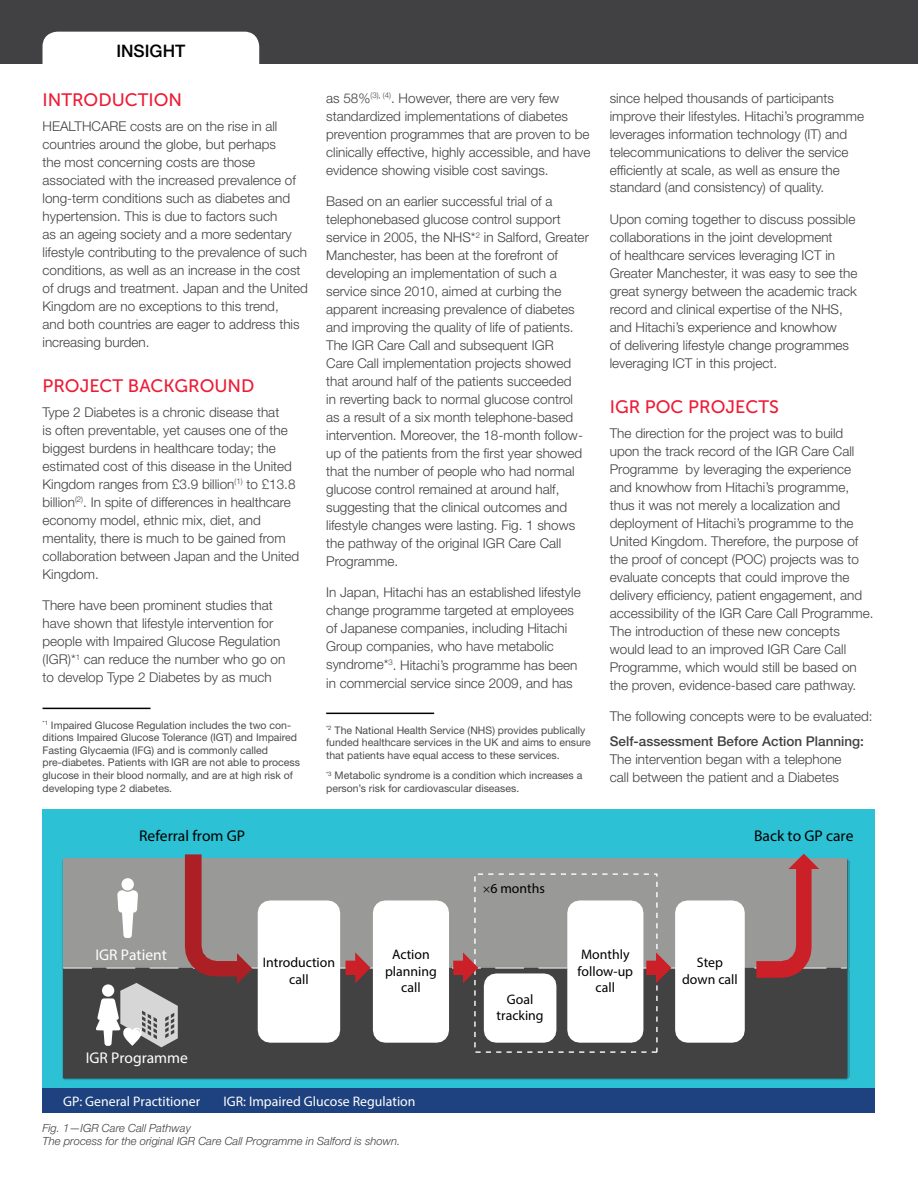
<style>
.page{position:relative;width:918px;height:1188px;background:#fff}
.page>*{position:absolute;margin:0;border:0;box-sizing:border-box;transform-origin:0 0}
.t1{font:18px "Museo Sans 500";color:#ed1b35}
.t2{font:500 17.25px "Helvetica Neue LT Std";color:#000}
.t3{font:15.6px "Myriad Pro";color:#000}
.t4{font:15.6px "Myriad Pro";color:#fff}
.t5{font:13.8px/16.6px "Myriad Pro";color:#000;text-align:center}
.t6{font:13.8px "Myriad Pro";color:#fff}
.t7{font:300 13.5px/18px "Helvetica Neue LT Std";color:#414042}
.t8{font:500 13.5px "Helvetica Neue LT Std";color:#414042}
.t9{font:italic 300 11.25px/13.5px "Helvetica Neue LT Std";color:#414042}
.t10{font:10.5px/12.6px "Helvetica Neue LT Std";color:#4c4c4d}
</style>
<div class="page">
<div style="left:0;top:0;width:918px;height:64px;background:#414042"></div>
<div style="left:43px;top:32px;width:216px;height:32px;background:#fff"></div>
<hr style="left:43px;top:708px;width:108px;height:1px;background:#000">
<hr style="left:326px;top:713px;width:108px;height:1px;background:#000">
<div style="left:43px;top:809px;width:832px;height:279px;background:#2cc1d5"></div>
<img style="left:62px;top:967px;width:788px;height:113px">
<div style="left:63px;top:968px;width:784px;height:109px;background:#424242"></div>
<div style="left:43px;top:1088px;width:832px;height:25px;background:#1e427f"></div>
<svg style="left:63px;top:854px;width:784px;height:193px"></svg>
<p class="t2" style="left:116px;top:40px;width:70px">INSIGHT</p>
<h1 class="t1" style="left:43px;top:90px;width:141px">INTRODUCTION</h1>
<p class="t7" style="left:43px;top:117px;width:267px">HEALTHCARE costs are on the rise in all countries around the globe, but perhaps<br>the most concerning costs are those associated with the increased prevalence of long-term conditions such as diabetes and hypertension. This is due to factors such<br>as an ageing society and a more sedentary lifestyle contributing to the prevalence of such conditions, as well as an increase in the cost of drugs and treatment. Japan and the United Kingdom are no exceptions to this trend,<br>and both countries are eager to address this increasing burden.</p>
<h1 class="t1" style="left:43px;top:376px;width:214px">PROJECT BACKGROUND</h1>
<p class="t7" style="left:43px;top:403px;width:258px">Type 2 Diabetes is a chronic disease that<br>is often preventable, yet causes one of the biggest burdens in healthcare today; the estimated cost of this disease in the United Kingdom ranges from £3.9 billion<sup>(1)</sup> to £13.8 billion<sup>(2)</sup>. In spite of differences in healthcare economy model, ethnic mix, diet, and mentality, there is much to be gained from collaboration between Japan and the United Kingdom.</p>
<p class="t7" style="left:43px;top:596px;width:244px">There have been prominent studies that have shown that lifestyle intervention for people with Impaired Glucose Regulation (IGR)*<sup>1</sup> can reduce the number who go on to develop Type 2 Diabetes by as much</p>
<p class="t10" style="left:43px;top:718px;width:259px"><sup>*1</sup> Impaired Glucose Regulation includes the two con&shy;ditions Impaired Glucose Tolerance (IGT) and Impaired Fasting Glycaemia (IFG) and is commonly called pre-diabetes. Patients with IGR are not able to process glucose in their blood normally, and are at high risk of developing type 2 diabetes.</p>
<p class="t7" style="left:326px;top:88px;width:266px">as 58%<sup>(3),</sup> <sup>(4)</sup>. However, there are very few standardized implementations of diabetes prevention programmes that are proven to be clinically effective, highly accessible, and have evidence showing visible cost savings.</p>
<p class="t7" style="left:326px;top:192px;width:264px">Based on an earlier successful trial of a telephonebased glucose control support service in 2005, the NHS*<sup>2</sup> in Salford, Greater Manchester, has been at the forefront of developing an implementation of such a service since 2010, aimed at curbing the apparent increasing prevalence of diabetes and improving the quality of life of patients.<br>The IGR Care Call and subsequent IGR<br>Care Call implementation projects showed that around half of the patients succeeded<br>in reverting back to normal glucose control as a result of a six month telephone-based intervention. Moreover, the 18-month follow&shy;up of the patients from the first year showed that the number of people who had normal glucose control remained at around half, suggesting that the clinical outcomes and lifestyle changes were lasting. Fig. 1 shows the pathway of the original IGR Care Call Programme.</p>
<p class="t7" style="left:326px;top:583px;width:256px">In Japan, Hitachi has an established lifestyle change programme targeted at employees of Japanese companies, including Hitachi Group companies, who have metabolic syndrome*<sup>3</sup>. Hitachi’s programme has been in commercial service since 2009, and has</p>
<p class="t10" style="left:326px;top:723px;width:266px"><sup>*2</sup> The National Health Service (NHS) provides publically funded healthcare services in the UK and aims to ensure that patients have equal access to these services.</p>
<p class="t10" style="left:326px;top:769px;width:258px"><sup>*3</sup> Metabolic syndrome is a condition which increases a person’s risk for cardiovascular diseases.</p>
<p class="t7" style="left:610px;top:88px;width:256px">since helped thousands of participants improve their lifestyles. Hitachi’s programme leverages information technology (IT) and telecommunications to deliver the service efficiently at scale, as well as ensure the standard (and consistency) of quality.</p>
<p class="t7" style="left:610px;top:210px;width:249px">Upon coming together to discuss possible collaborations in the joint development<br>of healthcare services leveraging ICT in Greater Manchester, it was easy to see the great synergy between the academic track record and clinical expertise of the NHS, and Hitachi’s experience and knowhow<br>of delivering lifestyle change programmes leveraging ICT in this project.</p>
<h1 class="t1" style="left:610px;top:397px;width:171px">IGR POC PROJECTS</h1>
<p class="t7" style="left:610px;top:424px;width:265px">The direction for the project was to build upon the track record of the IGR Care Call Programme by leveraging the experience and knowhow from Hitachi’s programme, thus it was not merely a localization and deployment of Hitachi’s programme to the United Kingdom. Therefore, the purpose of the proof of concept (POC) projects was to evaluate concepts that could improve the delivery efficiency, patient engagement, and accessibility of the IGR Care Call Programme.<br>The introduction of these new concepts would lead to an improved IGR Care Call Programme, which would still be based on the proven, evidence-based care pathway.</p>
<p class="t7" style="left:610px;top:707px;width:264px">The following concepts were to be evaluated:</p>
<p class="t8" style="left:610px;top:733px;width:256px">Self-assessment Before Action Planning:</p>
<p class="t7" style="left:610px;top:750px;width:233px">The intervention began with a telephone call between the patient and a Diabetes</p>
<p class="t3" style="left:139px;top:826px;width:107px">Referral from GP</p>
<p class="t3" style="left:754px;top:826px;width:101px">Back to GP care</p>
<p class="t4" style="left:95px;top:945px;width:73px">IGR Patient</p>
<p class="t4" style="left:86px;top:1048px;width:104px">IGR Programme</p>
<p class="t5" style="left:490px;top:880px;width:56px">6 months</p>
<p class="t5" style="left:385px;top:946px;width:53px">Action planning call</p>
<p class="t5" style="left:578px;top:946px;width:57px">Monthly follow-up call</p>
<p class="t5" style="left:497px;top:991px;width:49px">Goal tracking</p>
<p class="t5" style="left:263px;top:954px;width:74px">Introduction call</p>
<p class="t5" style="left:682px;top:954px;width:57px">Step down call</p>
<p class="t6" style="left:63px;top:1092px;width:138px">GP: General Practitioner</p>
<p class="t6" style="left:224px;top:1092px;width:193px">IGR: Impaired Glucose Regulation</p>
<p class="t9" style="left:43px;top:1121px;width:359px">Fig. 1—IGR Care Call Pathway<br>The process for the original IGR Care Call Programme in Salford is shown.</p>
</div>
